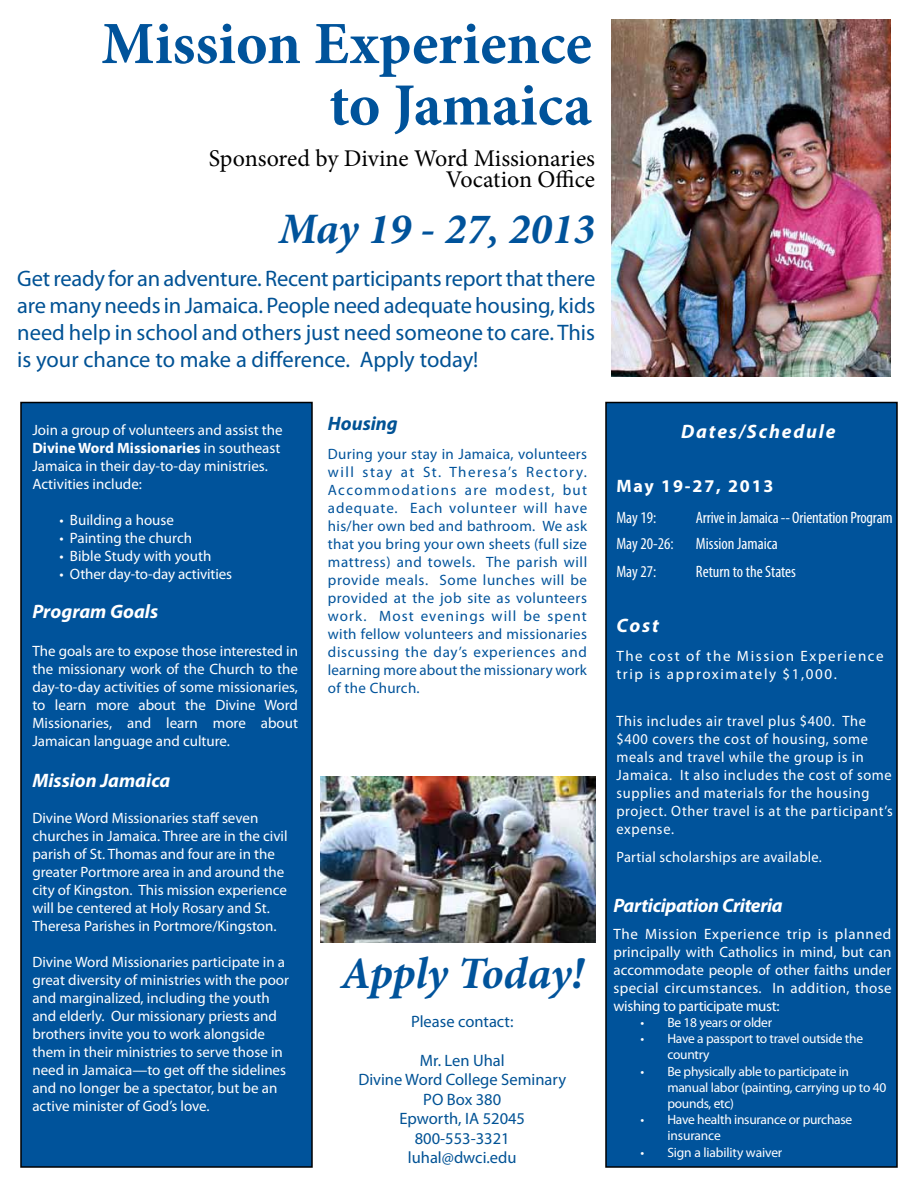
<style>
.page{position:relative;width:918px;height:1188px;background:#fff}
.page>*{position:absolute;margin:0;border:0;box-sizing:border-box;transform-origin:0 0}
.t1{font:700 60px/61.5px "Minion Pro";color:#00539b;text-align:right}
.t2{font:italic 700 45px "Minion Pro";letter-spacing:-.01em;color:#00539b}
.t3{font:italic 700 43.5px "Minion Pro";color:#00539b}
.t4{font:24px/21px "Minion Pro";letter-spacing:-.005em;color:#000;text-align:right}
.t5{font:22.5px/27px "Myriad Pro";color:#005295;text-align:justify}
.t6{font:italic 700 19.5px "Myriad Pro";color:#fff}
.t7{font:italic 700 19.5px "Myriad Pro";letter-spacing:-.02em;color:#fff}
.t8{font:italic 700 19.5px "Myriad Pro";letter-spacing:.09em;color:#fff}
.t9{font:italic 700 19.5px "Myriad Pro";color:#005295}
.t10{font:700 18px "Myriad Pro";letter-spacing:.1em;color:#fff}
.t11{font:16.5px/19.5px "Myriad Pro";color:#005295;text-align:center}
.t12{font:condensed 16.5px "Myriad Pro";letter-spacing:-.01em;color:#fff}
.t13{font:15px/18px "Myriad Pro";color:#fff}
.t14{font:15px/18px "Myriad Pro";letter-spacing:.01em;color:#00539b;text-align:justify}
.t15{font:15px/18px "Myriad Pro";letter-spacing:.045em;color:#fff;scale:.96 1}
.t16{font:15px/18px "Myriad Pro";letter-spacing:.105em;color:#fff}
.t17{font:15px "Myriad Pro";letter-spacing:.02em;color:#fff;scale:.96 1}
.t18{font:13.5px/16.2px "Myriad Pro";letter-spacing:-.02em;color:#fff}
.s1{font-weight:700}
</style>
<div class="page">
<img style="left:612px;top:19px;width:278px;height:358px">
<div style="left:606px;top:403px;width:291px;height:764px;background:#00539b"></div>
<div style="left:605px;top:402px;width:293px;height:766px;border:2px solid #000"></div>
<div style="left:21px;top:403px;width:291px;height:764px;background:#00539b"></div>
<div style="left:20px;top:402px;width:293px;height:766px;border:2px solid #000"></div>
<img style="left:320px;top:777px;width:275px;height:166px">
<h1 class="t1" style="left:101px;top:12px;width:492px">Mission Experience to Jamaica</h1>
<h3 class="t4" style="left:209px;top:148px;width:388px">Sponsored by Divine Word Missionaries<br>Vocation Office</h3>
<h3 class="t3" style="left:279px;top:198px;width:318px">May 19 - 27, 2013</h3>
<p class="t5" style="left:17px;top:264px;width:580px">Get ready for an adventure. Recent participants report that there are many needs in Jamaica. People need adequate housing, kids need help in school and others just need someone to care. This is your chance to make a difference. Apply today!</p>
<p class="t13" style="left:32px;top:420px;width:252px">Join a group of volunteers and assist the <span class="s1">Divine Word Missionaries</span> in southeast Jamaica in their day-to-day ministries.<br>Activities include:</p>
<p class="t13" style="left:59px;top:510px;width:116px">• Building a house</p>
<p class="t13" style="left:59px;top:528px;width:134px">• Painting the church</p>
<p class="t13" style="left:59px;top:546px;width:154px">• Bible Study with youth</p>
<p class="t13" style="left:59px;top:564px;width:174px">• Other day-to-day activities</p>
<h3 class="t6" style="left:32px;top:599px;width:127px">Program Goals</h3>
<p class="t13" style="left:32px;top:642px;width:267px;text-align:justify">The goals are to expose those interested in the missionary work of the Church to the day-to-day activities of some missionaries, to learn more about the Divine Word Missionaries, and learn more about Jamaican language and culture.</p>
<h3 class="t6" style="left:32px;top:768px;width:140px">Mission Jamaica</h3>
<p class="t13" style="left:32px;top:809px;width:257px">Divine Word Missionaries staff seven churches in Jamaica. Three are in the civil parish of St. Thomas and four are in the greater Portmore area in and around the city of Kingston. This mission experience will be centered at Holy Rosary and St.<br>Theresa Parishes in Portmore/Kingston.</p>
<p class="t13" style="left:32px;top:953px;width:258px">Divine Word Missionaries participate in a great diversity of ministries with the poor and marginalized, including the youth and elderly. Our missionary priests and brothers invite you to work alongside them in their ministries to serve those in need in Jamaica—to get off the sidelines and no longer be a spectator, but be an active minister of God’s love.</p>
<h3 class="t9" style="left:328px;top:411px;width:71px">Housing</h3>
<p class="t14" style="left:328px;top:445px;width:261px">During your stay in Jamaica, volunteers will stay at St. Theresa’s Rectory.<br>Accommodations are modest, but adequate. Each volunteer will have his/her own bed and bathroom. We ask that you bring your own sheets (full size mattress) and towels. The parish will provide meals. Some lunches will be provided at the job site as volunteers work. Most evenings will be spent with fellow volunteers and missionaries discussing the day’s experiences and learning more about the missionary work of the Church.</p>
<h2 class="t2" style="left:341px;top:941px;width:244px">Apply Today!</h2>
<p class="t11" style="left:411px;top:1011px;width:104px">Please contact:</p>
<p class="t11" style="left:358px;top:1050px;width:209px">Mr. Len Uhal<br>Divine Word College Seminary<br>PO Box 380<br>Epworth, IA 52045<br>800-553-3321<br>luhal@dwci.edu</p>
<h3 class="t8" style="left:681px;top:419px;width:156px">Dates/Schedule</h3>
<p class="t10" style="left:616px;top:474px;width:159px">May 19-27, 2013</p>
<p class="t12" style="left:616px;top:507px;width:41px">May 19:</p>
<p class="t12" style="left:696px;top:507px;width:198px">Arrive in Jamaica -- Orientation Program</p>
<p class="t12" style="left:616px;top:534px;width:59px">May 20-26:</p>
<p class="t12" style="left:696px;top:534px;width:83px">Mission Jamaica</p>
<p class="t12" style="left:616px;top:562px;width:41px">May 27:</p>
<p class="t12" style="left:696px;top:562px;width:102px">Return to the States</p>
<h3 class="t6" style="left:616px;top:613px;width:44px">Cost</h3>
<p class="t16" style="left:616px;top:646px;width:269px">The cost of the Mission Experience trip is approximately $1,000.</p>
<p class="t15" style="left:616px;top:711px;width:289px">This includes air travel plus $400. The $400 covers the cost of housing, some meals and travel while the group is in Jamaica. It also includes the cost of some supplies and materials for the housing project. Other travel is at the participant’s expense.</p>
<p class="t17" style="left:616px;top:848px;width:216px">Partial scholarships are available.</p>
<h3 class="t7" style="left:613px;top:892px;width:171px">Participation Criteria</h3>
<p class="t13" style="left:613px;top:925px;width:280px;text-align:justify">The Mission Experience trip is planned principally with Catholics in mind, but can accommodate people of other faiths under special circumstances. In addition, those wishing to participate must:</p>
<p class="t18" style="left:640px;top:1014px;width:133px">• Be 18 years or older</p>
<p class="t18" style="left:667px;top:1030px;width:197px;text-indent:-27px">• Have a passport to travel outside the country</p>
<p class="t18" style="left:667px;top:1063px;width:220px;text-indent:-27px">• Be physically able to participate in manual labor (painting, carrying up to 40 pounds, etc)</p>
<p class="t18" style="left:667px;top:1111px;width:186px;text-indent:-27px">• Have health insurance or purchase insurance</p>
<p class="t18" style="left:640px;top:1144px;width:143px">• Sign a liability waiver</p>
</div>
